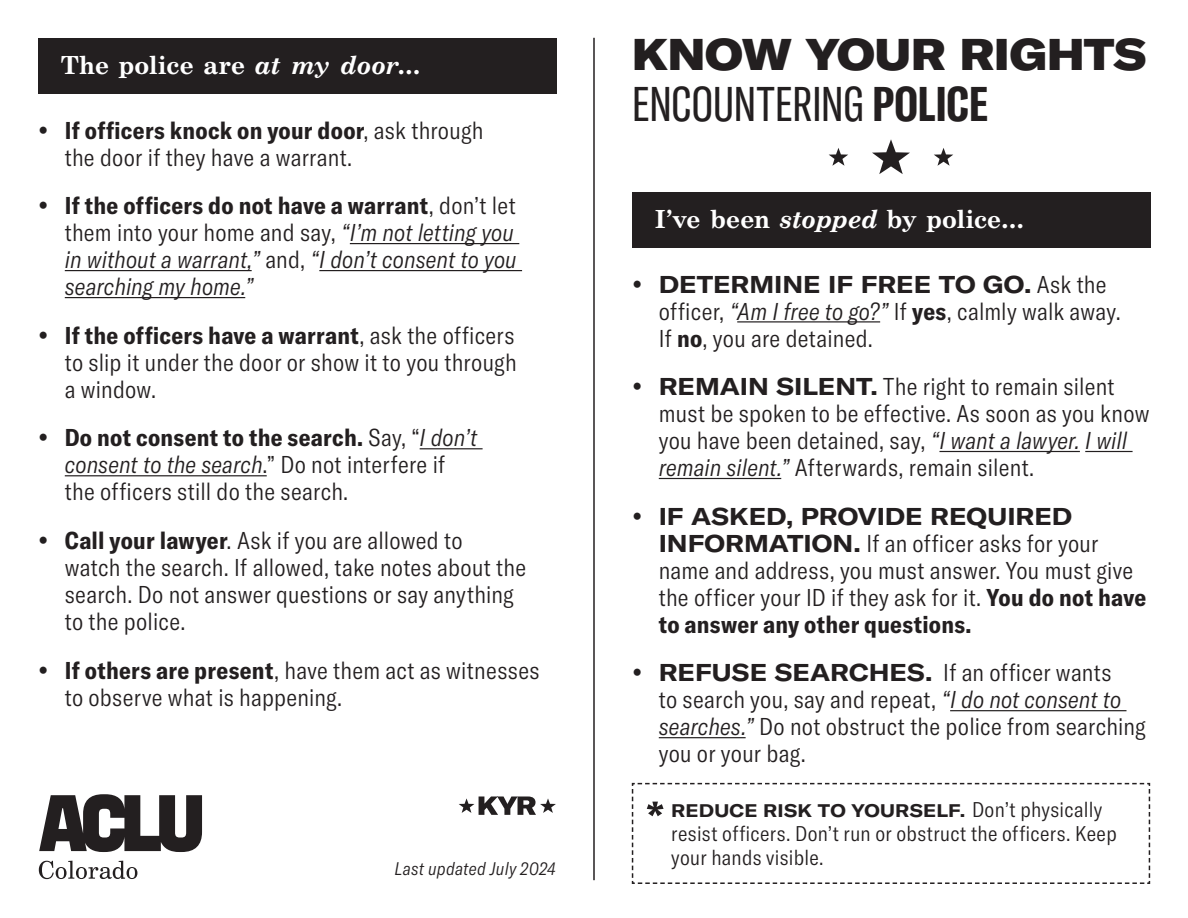
<style>
.page{position:relative;width:1188px;height:918px;background:#fff}
.page>*{position:absolute;margin:0;border:0;box-sizing:border-box;transform-origin:0 0}
.t1{font:extra-condensed 48px "GT America";letter-spacing:-.005em;color:#231f20}
.t2{font:900 expanded 43.8px "GT America";letter-spacing:-.005em;color:#231f20}
.t3{font:700 27px "Century Schoolbook FS";letter-spacing:.015em;color:#fff}
.t4{font:300 condensed 24px/27px "GT America";letter-spacing:.01em;color:#231f20}
.t5{font:italic 300 condensed 24px/27px "GT America";letter-spacing:.005em;color:#231f20;text-align:justify}
.t6{font:300 condensed 21px/24px "GT America";letter-spacing:.015em;color:#231f20}
.t7{font:700 expanded 18px "GT America";letter-spacing:.01em;color:#231f20}
.t8{font:italic 300 condensed 18px "GT America";letter-spacing:.015em;color:#231f20}
.s1{font-style:italic}
.s2{font-weight:700}
.s3{font-weight:700;font-style:normal}
.s4{font-style:normal}
.s5{font-weight:700;font-stretch:expanded}
.s6{font-weight:300;font-stretch:condensed;font-size:21px}
</style>
<div class="page">
<div style="left:632px;top:192px;width:518px;height:56px;background:#231f20"></div>
<hr style="left:737px;top:321px;width:143px;height:2px;background:#231f20">
<hr style="left:939px;top:451px;width:141px;height:1px;background:#231f20">
<hr style="left:1085px;top:451px;width:48px;height:1px;background:#231f20">
<hr style="left:659px;top:478px;width:122px;height:1px;background:#231f20">
<hr style="left:950px;top:710px;width:177px;height:1px;background:#231f20">
<hr style="left:659px;top:737px;width:87px;height:1px;background:#231f20">
<div style="left:38px;top:38px;width:518px;height:56px;background:#231f20"></div>
<hr style="left:350px;top:243px;width:169px;height:1px;background:#231f20">
<hr style="left:65px;top:270px;width:187px;height:1px;background:#231f20">
<hr style="left:319px;top:270px;width:203px;height:1px;background:#231f20">
<hr style="left:65px;top:297px;width:180px;height:1px;background:#231f20">
<hr style="left:420px;top:448px;width:63px;height:1px;background:#231f20">
<hr style="left:65px;top:475px;width:202px;height:1px;background:#231f20">
<svg style="left:632px;top:783px;width:518px;height:101px"></svg>
<svg style="left:872px;top:139px;width:38px;height:35px"></svg>
<svg style="left:829px;top:148px;width:19px;height:18px"></svg>
<svg style="left:934px;top:148px;width:19px;height:18px"></svg>
<svg style="left:39px;top:861px;width:98px;height:18px"></svg>
<svg style="left:39px;top:794px;width:163px;height:58px"></svg>
<svg style="left:459px;top:796px;width:97px;height:19px"></svg>
<hr style="left:593px;top:38px;width:2px;height:842px;background:#231f20">
<p class="t3" style="left:61px;top:50px;width:361px">The police are <span class="s1">at my door</span>...</p>
<p class="t4" style="left:65px;top:117px;width:420px"><span class="s2">If officers knock on your door</span>, ask through the door if they have a warrant.</p>
<p class="t5" style="left:65px;top:192px;width:453px"><span class="s3">If the officers do not have a warrant</span><span class="s4">, don’t let them into your home and say,</span> “I’m not letting you in without a warrant,” <span class="s4">and,</span> “I don’t consent to you searching my home.”</p>
<p class="t4" style="left:65px;top:322px;width:453px;text-align:justify"><span class="s2">If the officers have a warrant</span>, ask the officers to slip it under the door or show it to you through a window.</p>
<p class="t4" style="left:65px;top:425px;width:414px"><span class="s2">Do not consent to the search.</span> Say, “<span class="s1">I don’t consent to the search</span>.” Do not interfere if the officers still do the search.</p>
<p class="t4" style="left:65px;top:527px;width:463px"><span class="s2">Call your lawyer</span>. Ask if you are allowed to<br>watch the search. If allowed, take notes about the search. Do not answer questions or say anything to the police.</p>
<p class="t4" style="left:65px;top:657px;width:476px"><span class="s2">If others are present</span>, have them act as witnesses to observe what is happening.</p>
<p class="t8" style="left:395px;top:858px;width:163px">Last updated July 2024</p>
<h2 class="t2" style="left:632px;top:26px;width:516px">KNOW YOUR RIGHTS</h2>
<h1 class="t1" style="left:632px;top:76px;width:357px">ENCOUNTERING <span class="s2">POLICE</span></h1>
<p class="t3" style="left:655px;top:204px;width:371px">I’ve been <span class="s1">stopped</span> by police...</p>
<p class="t4" style="left:659px;top:271px;width:464px"><span class="s5">DETERMINE IF FREE TO GO.</span> Ask the officer, <span class="s1">“Am I free to go?”</span> If <span class="s2">yes</span>, calmly walk away.<br>If <span class="s2">no</span>, you are detained.</p>
<p class="t4" style="left:659px;top:373px;width:492px"><span class="s5">REMAIN SILENT.</span> The right to remain silent must be spoken to be effective. As soon as you know you have been detained, say, <span class="s1">“I want a lawyer. I will remain silent.”</span> Afterwards, remain silent.</p>
<p class="t4" style="left:659px;top:503px;width:489px"><span class="s5">IF ASKED, PROVIDE REQUIRED INFORMATION.</span> If an officer asks for your name and address, you must answer. You must give the officer your ID if they ask for it. <span class="s2">You do not have to answer any other questions.</span></p>
<p class="t4" style="left:659px;top:659px;width:488px"><span class="s5">REFUSE SEARCHES.</span> If an officer wants<br>to search you, say and repeat, <span class="s1">“I do not consent to searches.”</span> Do not obstruct the police from searching you or your bag.</p>
<p class="t7" style="left:671px;top:799px;width:433px">REDUCE RISK TO YOURSELF. <span class="s6">Don’t physically</span></p>
<p class="t6" style="left:671px;top:821px;width:447px">resist officers. Don’t run or obstruct the officers. Keep your hands visible.</p>
</div>
